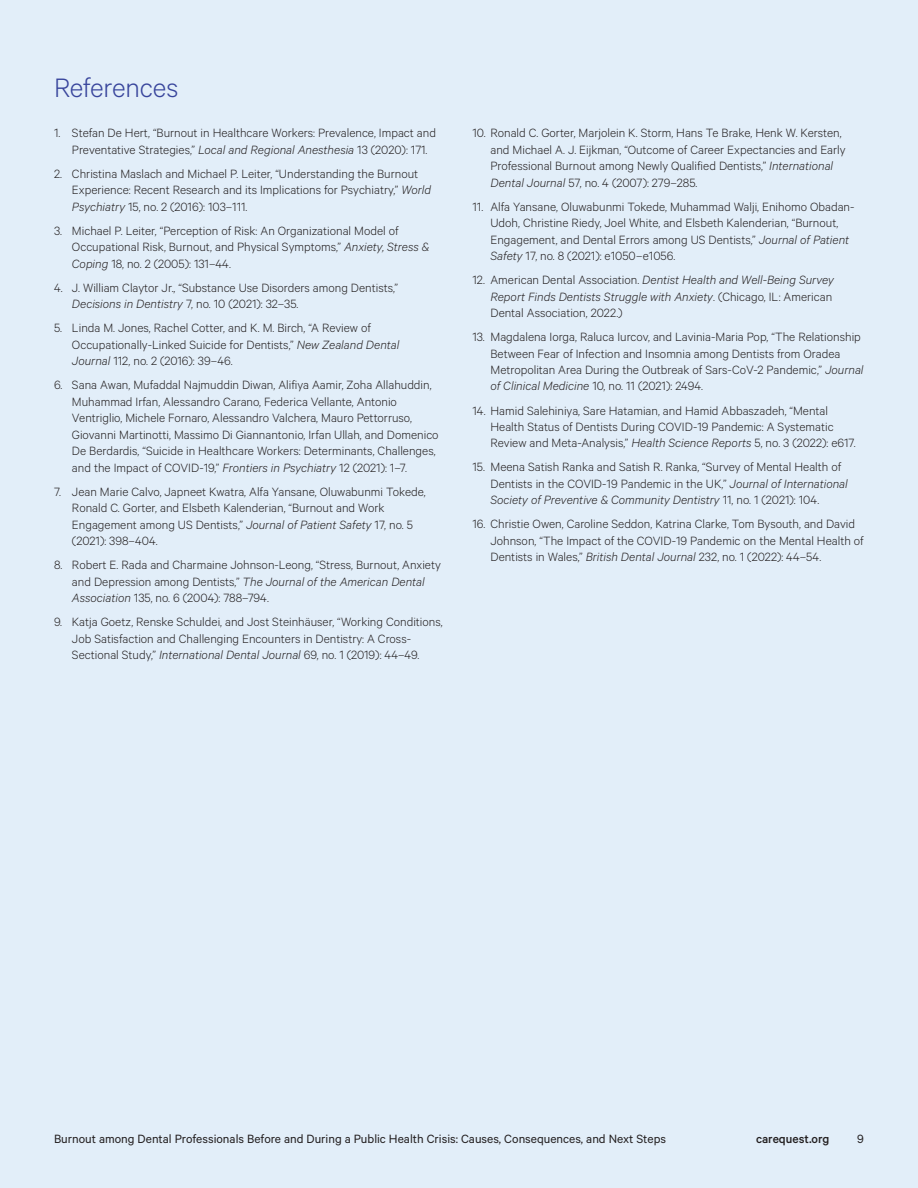
<style>
.page{position:relative;width:918px;height:1188px;background:#e2eef9}
.page>*{position:absolute;margin:0;border:0;box-sizing:border-box;transform-origin:0 0}
.t1{font:300 30px "Calibre";letter-spacing:-.005em;color:#38459c}
.t2{font:300 13.5px/16.5px "Calibre";color:#231f20}
.t3{font:13.5px "Calibre";color:#231f20}
.t4{font:500 13.5px "Calibre";color:#231f20}
.s1{font-style:italic}
</style>
<div class="page">
<h1 class="t1" style="left:54px;top:70px;width:126px">References</h1>
<p class="t2" style="left:72px;top:124px;width:366px;text-indent:-18px">1. Stefan De Hert, “Burnout in Healthcare Workers: Prevalence, Impact and<br>Preventative Strategies,” <span class="s1">Local and Regional Anesthesia</span> 13 (2020): 171.</p>
<p class="t2" style="left:72px;top:165px;width:361px;text-indent:-18px">2. Christina Maslach and Michael P. Leiter, “Understanding the Burnout<br>Experience: Recent Research and its Implications for Psychiatry,” <span class="s1">World<br>Psychiatry</span> 15, no. 2 (2016): 103–111.</p>
<p class="t2" style="left:72px;top:222px;width:359px;text-indent:-18px">3. Michael P. Leiter, “Perception of Risk: An Organizational Model of<br>Occupational Risk, Burnout, and Physical Symptoms,” <span class="s1">Anxiety, Stress &amp;<br>Coping</span> 18, no. 2 (2005): 131–44.</p>
<p class="t2" style="left:72px;top:279px;width:328px;text-indent:-18px">4. J. William Claytor Jr., “Substance Use Disorders among Dentists,”<br><span class="s1">Decisions in Dentistry</span> 7, no. 10 (2021): 32–35.</p>
<p class="t2" style="left:72px;top:319px;width:329px;text-indent:-18px">5. Linda M. Jones, Rachel Cotter, and K. M. Birch, “A Review of<br>Occupationally-Linked Suicide for Dentists,” <span class="s1">New Zealand Dental<br>Journal</span> 112, no. 2 (2016): 39–46.</p>
<p class="t2" style="left:72px;top:376px;width:368px;text-indent:-18px">6. Sana Awan, Mufaddal Najmuddin Diwan, Alifiya Aamir, Zoha Allahuddin, Muhammad Irfan, Alessandro Carano, Federica Vellante, Antonio Ventriglio, Michele Fornaro, Alessandro Valchera, Mauro Pettorruso, Giovanni Martinotti, Massimo Di Giannantonio, Irfan Ullah, and Domenico De Berdardis, “Suicide in Healthcare Workers: Determinants, Challenges, and the Impact of COVID-19,” <span class="s1">Frontiers in Psychiatry</span> 12 (2021): 1–7.</p>
<p class="t2" style="left:72px;top:482px;width:355px;text-indent:-18px">7. Jean Marie Calvo, Japneet Kwatra, Alfa Yansane, Oluwabunmi Tokede, Ronald C. Gorter, and Elsbeth Kalenderian, “Burnout and Work Engagement among US Dentists,” <span class="s1">Journal of Patient Safety</span> 17, no. 5 (2021): 398–404.</p>
<p class="t2" style="left:72px;top:556px;width:370px;text-indent:-18px">8. Robert E. Rada and Charmaine Johnson-Leong, “Stress, Burnout, Anxiety and Depression among Dentists,” <span class="s1">The Journal of the American Dental<br>Association</span> 135, no. 6 (2004): 788–794.</p>
<p class="t2" style="left:72px;top:613px;width:372px;text-indent:-18px">9. Katja Goetz, Renske Schuldei, and Jost Steinhäuser, “Working Conditions,<br>Job Satisfaction and Challenging Encounters in Dentistry: A Cross-<br>Sectional Study,” <span class="s1">International Dental Journal</span> 69, no. 1 (2019): 44–49.</p>
<p class="t2" style="left:490px;top:124px;width:357px;text-indent:-18px">10. Ronald C. Gorter, Marjolein K. Storm, Hans Te Brake, Henk W. Kersten, and Michael A. J. Eijkman, “Outcome of Career Expectancies and Early Professional Burnout among Newly Qualified Dentists,” <span class="s1">International Dental Journal</span> 57, no. 4 (2007): 279–285.</p>
<p class="t2" style="left:490px;top:197px;width:365px;text-indent:-18px">11. Alfa Yansane, Oluwabunmi Tokede, Muhammad Walji, Enihomo Obadan-Udoh, Christine Riedy, Joel White, and Elsbeth Kalenderian, “Burnout, Engagement, and Dental Errors among US Dentists,” <span class="s1">Journal of Patient Safety</span> 17, no. 8 (2021): e1050–e1056.</p>
<p class="t2" style="left:490px;top:271px;width:345px;text-indent:-18px">12. American Dental Association. <span class="s1">Dentist Health and Well-Being Survey<br>Report Finds Dentists Struggle with Anxiety</span>. (Chicago, IL: American<br>Dental Association, 2022.)</p>
<p class="t2" style="left:490px;top:328px;width:375px;text-indent:-18px">13. Magdalena Iorga, Raluca Iurcov, and Lavinia-Maria Pop, “The Relationship Between Fear of Infection and Insomnia among Dentists from Oradea Metropolitan Area During the Outbreak of Sars-CoV-2 Pandemic,” <span class="s1">Journal of Clinical Medicine</span> 10, no. 11 (2021): 2494.</p>
<p class="t2" style="left:490px;top:401px;width:367px;text-indent:-18px">14. Hamid Salehiniya, Sare Hatamian, and Hamid Abbaszadeh, “Mental<br>Health Status of Dentists During COVID-19 Pandemic: A Systematic<br>Review and Meta-Analysis,” <span class="s1">Health Science Reports</span> 5, no. 3 (2022): e617.</p>
<p class="t2" style="left:490px;top:458px;width:359px;text-indent:-18px">15. Meena Satish Ranka and Satish R. Ranka, “Survey of Mental Health of<br>Dentists in the COVID-19 Pandemic in the UK,” <span class="s1">Journal of International<br>Society of Preventive &amp; Community Dentistry</span> 11, no. 1 (2021): 104.</p>
<p class="t2" style="left:490px;top:515px;width:375px;text-indent:-18px">16. Christie Owen, Caroline Seddon, Katrina Clarke, Tom Bysouth, and David<br>Johnson, “The Impact of the COVID-19 Pandemic on the Mental Health of<br>Dentists in Wales,” <span class="s1">British Dental Journal</span> 232, no. 1 (2022): 44–54.</p>
<p class="t3" style="left:54px;top:1131px;width:614px">Burnout among Dental Professionals Before and During a Public Health Crisis: Causes, Consequences, and Next Steps</p>
<p class="t4" style="left:756px;top:1131px;width:75px">carequest.org</p>
<p class="t3" style="left:857px;top:1131px;width:8px">9</p>
</div>
